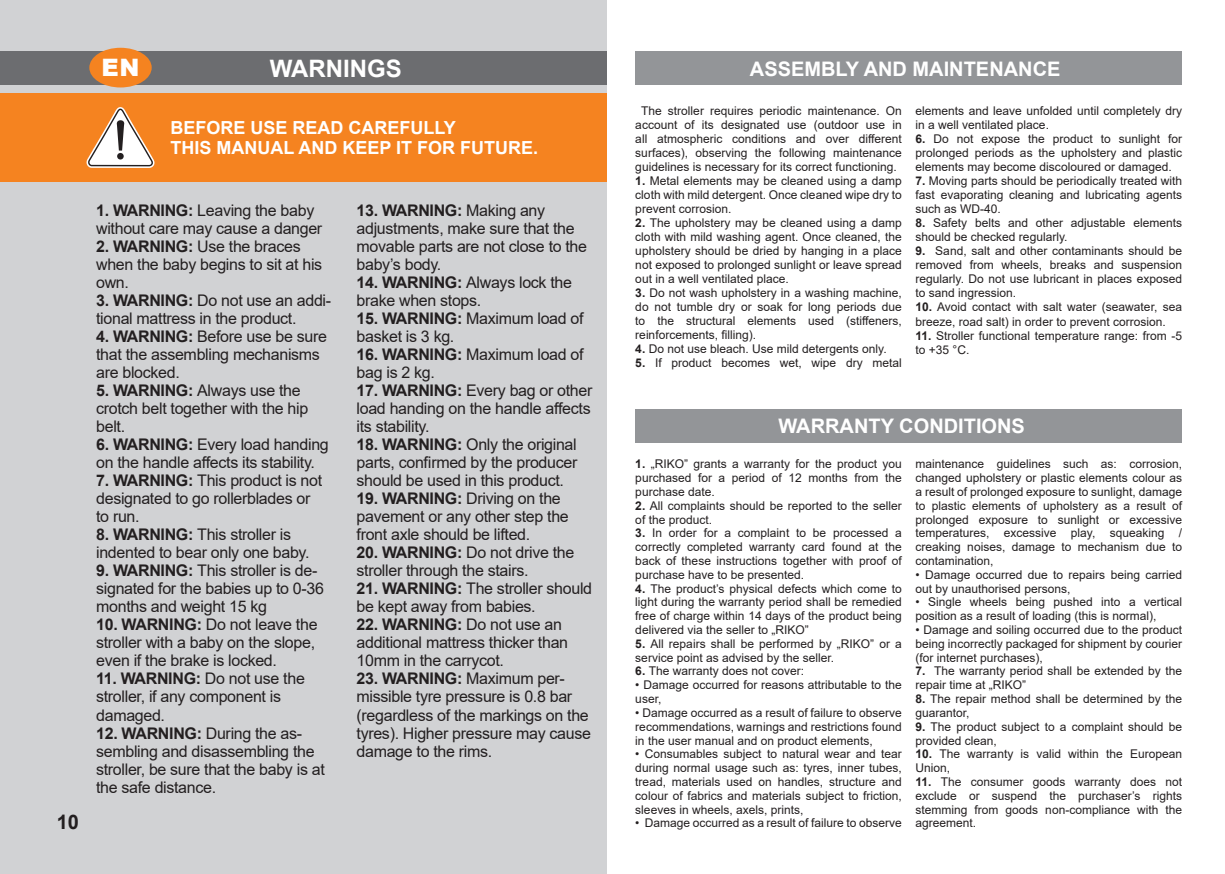
<style>
.page{position:relative;width:1225px;height:874px;background:#fff}
.page>*{position:absolute;margin:0;border:0;box-sizing:border-box;transform-origin:0 0}
.t1{font:700 24px "Arial";color:#fff}
.t2{font:900 24px "Arial";color:#fff}
.t3{font:700 20px "Arial";color:#fff}
.t4{font:700 20px "Arial";color:#231f20}
.t5{font:700 18px/20px "Arial";color:#fff}
.t6{font:16px/18px "Arial";letter-spacing:-.02em;color:#231f20}
.t7{font:12px/13.8px "Arial";color:#231f20;text-align:justify}
.s1{font-weight:700}
</style>
<div class="page">
<div style="left:0;top:0;width:607px;height:873px;background:#d1d2d4"></div>
<div style="left:0;top:93px;width:607px;height:89px;background:#f58320"></div>
<svg style="left:86px;top:107px;width:68px;height:61px"></svg>
<div style="left:0;top:52px;width:607px;height:33px;background:#6c6d70"></div>
<div style="left:89px;top:48px;width:63px;height:39px;background:#f58320;border-radius:50%"></div>
<div style="left:635px;top:52px;width:547px;height:33px;background:#939598"></div>
<div style="left:635px;top:409px;width:547px;height:33px;background:#939598"></div>
<h1 class="t2" style="left:101px;top:50px;width:40px">en</h1>
<h1 class="t1" style="left:270px;top:52px;width:133px">WARNINGS</h1>
<h3 class="t5" style="left:170px;top:118px;width:369px">BEFORE USE READ CAREFULLY<br>THIS MANUAL AND KEEP IT FOR FUTURE.</h3>
<h2 class="t4" style="left:57px;top:807px;width:24px">10</h2>
<h3 class="t6" style="left:96px;top:201px;width:228px"><span class="s1">1. WARNING:</span> Leaving the baby without care may cause a danger</h3>
<h3 class="t6" style="left:96px;top:237px;width:228px"><span class="s1">2. WARNING:</span> Use the braces when the baby begins to sit at his own.</h3>
<h3 class="t6" style="left:96px;top:291px;width:236px"><span class="s1">3. WARNING:</span> Do not use an addi&shy;tional mattress in the product.</h3>
<h3 class="t6" style="left:96px;top:327px;width:232px"><span class="s1">4. WARNING:</span> Before use be sure that the assembling mechanisms are blocked.</h3>
<h3 class="t6" style="left:96px;top:381px;width:214px"><span class="s1">5. WARNING:</span> Always use the crotch belt together with the hip belt.</h3>
<h3 class="t6" style="left:96px;top:435px;width:234px"><span class="s1">6. WARNING:</span> Every load handing on the handle affects its stability.</h3>
<h3 class="t6" style="left:96px;top:471px;width:228px"><span class="s1">7. WARNING:</span> This product is not designated to go rollerblades or to run.</h3>
<h3 class="t6" style="left:96px;top:525px;width:215px"><span class="s1">8. WARNING:</span> This stroller is indented to bear only one baby.</h3>
<h3 class="t6" style="left:96px;top:561px;width:229px"><span class="s1">9. WARNING:</span> This stroller is de&shy;signated for the babies up to 0-36 months and weight 15 kg</h3>
<h3 class="t6" style="left:96px;top:615px;width:223px"><span class="s1">10. WARNING:</span> Do not leave the stroller with a baby on the slope, even if the brake is locked.</h3>
<h3 class="t6" style="left:96px;top:669px;width:210px"><span class="s1">11. WARNING:</span> Do not use the stroller, if any component is damaged.</h3>
<h3 class="t6" style="left:96px;top:723px;width:230px"><span class="s1">12. WARNING:</span> During the as&shy;sembling and disassembling the stroller, be sure that the baby is at the safe distance.</h3>
<h3 class="t6" style="left:356px;top:201px;width:232px"><span class="s1">13. WARNING:</span> Making any adjustments, make sure that the movable parts are not close to the baby’s body.</h3>
<h3 class="t6" style="left:356px;top:273px;width:217px"><span class="s1">14. WARNING:</span> Always lock the brake when stops.</h3>
<h3 class="t6" style="left:356px;top:309px;width:228px"><span class="s1">15. WARNING:</span> Maximum load of basket is 3 kg.</h3>
<h3 class="t6" style="left:356px;top:345px;width:228px"><span class="s1">16. WARNING:</span> Maximum load of bag is 2 kg.</h3>
<h3 class="t6" style="left:356px;top:381px;width:237px;text-align:justify"><span class="s1">17. WARNING:</span> Every bag or other load handing on the handle affects its stability.</h3>
<h3 class="t6" style="left:356px;top:435px;width:222px;text-align:justify"><span class="s1">18. WARNING:</span> Only the original parts, confirmed by the producer should be used in this product.</h3>
<h3 class="t6" style="left:356px;top:489px;width:214px"><span class="s1">19. WARNING:</span> Driving on the pavement or any other step the front axle should be lifted.</h3>
<h3 class="t6" style="left:356px;top:543px;width:219px"><span class="s1">20. WARNING:</span> Do not drive the stroller through the stairs.</h3>
<h3 class="t6" style="left:356px;top:579px;width:237px"><span class="s1">21. WARNING:</span> The stroller should be kept away from babies.</h3>
<h3 class="t6" style="left:356px;top:615px;width:213px"><span class="s1">22. WARNING:</span> Do not use an additional mattress thicker than<br>10mm in the carrycot.</h3>
<h3 class="t6" style="left:356px;top:669px;width:236px"><span class="s1">23. WARNING:</span> Maximum per&shy;missible tyre pressure is 0.8 bar (regardless of the markings on the tyres). Higher pressure may cause damage to the rims.</h3>
<h2 class="t3" style="left:750px;top:54px;width:312px">ASSEMBLY AND MAINTENANCE</h2>
<p class="t7" style="left:635px;top:104px;width:268px;text-align:center">The stroller requires periodic maintenance. On account of its designated use (outdoor use in all atmospheric conditions and over different surfaces), observing the following maintenance guidelines is necessary for its correct functioning.</p>
<p class="t7" style="left:635px;top:174px;width:268px"><span class="s1">1.</span> Metal elements may be cleaned using a damp cloth with mild detergent. Once cleaned wipe dry to prevent corrosion.</p>
<p class="t7" style="left:635px;top:216px;width:268px"><span class="s1">2.</span> The upholstery may be cleaned using a damp cloth with mild washing agent. Once cleaned, the upholstery should be dried by hanging in a place not exposed to prolonged sunlight or leave spread out in a well ventilated place.</p>
<p class="t7" style="left:635px;top:286px;width:268px"><span class="s1">3.</span> Do not wash upholstery in a washing machine, do not tumble dry or soak for long periods due to the structural elements used (stiffeners, reinforcements, filling).</p>
<p class="t7" style="left:635px;top:342px;width:253px"><span class="s1">4.</span> Do not use bleach. Use mild detergents only.</p>
<p class="t7" style="left:635px;top:356px;width:268px"><span class="s1">5.</span> If product becomes wet, wipe dry metal</p>
<p class="t7" style="left:915px;top:104px;width:268px">elements and leave unfolded until completely dry in a well ventilated place.</p>
<p class="t7" style="left:915px;top:132px;width:268px"><span class="s1">6.</span> Do not expose the product to sunlight for prolonged periods as the upholstery and plastic elements may become discoloured or damaged.</p>
<p class="t7" style="left:915px;top:174px;width:268px"><span class="s1">7.</span> Moving parts should be periodically treated with fast evaporating cleaning and lubricating agents such as WD-40.</p>
<p class="t7" style="left:915px;top:216px;width:268px"><span class="s1">8.</span> Safety belts and other adjustable elements should be checked regularly.</p>
<p class="t7" style="left:915px;top:244px;width:268px"><span class="s1">9.</span> Sand, salt and other contaminants should be removed from wheels, breaks and suspension regularly. Do not use lubricant in places exposed to sand ingression.</p>
<p class="t7" style="left:915px;top:300px;width:268px"><span class="s1">10.</span> Avoid contact with salt water (seawater, sea breeze, road salt) in order to prevent corrosion.</p>
<p class="t7" style="left:915px;top:328px;width:268px"><span class="s1">11.</span> Stroller functional temperature range: from -5 to +35 °C.</p>
<h2 class="t3" style="left:778px;top:412px;width:248px">WARRANTY CONDITIONS</h2>
<p class="t7" style="left:635px;top:457px;width:268px"><span class="s1">1.</span> „RIKO” grants a warranty for the product you purchased for a period of 12 months from the purchase date.</p>
<p class="t7" style="left:635px;top:498px;width:268px"><span class="s1">2.</span> All complaints should be reported to the seller of the product.</p>
<p class="t7" style="left:635px;top:526px;width:268px"><span class="s1">3.</span> In order for a complaint to be processed a correctly completed warranty card found at the back of these instructions together with proof of purchase have to be presented.</p>
<p class="t7" style="left:635px;top:581px;width:268px"><span class="s1">4.</span> The product’s physical defects which come to light during the warranty period shall be remedied free of charge within 14 days of the product being delivered via the seller to „RIKO”</p>
<p class="t7" style="left:635px;top:636px;width:268px"><span class="s1">5.</span> All repairs shall be performed by „RIKO” or a service point as advised by the seller.</p>
<p class="t7" style="left:635px;top:664px;width:170px"><span class="s1">6.</span> The warranty does not cover:</p>
<p class="t7" style="left:635px;top:677px;width:268px">• Damage occurred for reasons attributable to the user,</p>
<p class="t7" style="left:635px;top:705px;width:268px">• Damage occurred as a result of failure to observe recommendations, warnings and restrictions found in the user manual and on product elements,</p>
<p class="t7" style="left:635px;top:746px;width:268px">• Consumables subject to natural wear and tear during normal usage such as: tyres, inner tubes, tread, materials used on handles, structure and colour of fabrics and materials subject to friction, sleeves in wheels, axels, prints,</p>
<p class="t7" style="left:635px;top:815px;width:268px">• Damage occurred as a result of failure to observe</p>
<p class="t7" style="left:915px;top:457px;width:268px">maintenance guidelines such as: corrosion, changed upholstery or plastic elements colour as a result of prolonged exposure to sunlight, damage to plastic elements of upholstery as a result of prolonged exposure to sunlight or excessive temperatures, excessive play, squeaking / creaking noises, damage to mechanism due to contamination,</p>
<p class="t7" style="left:915px;top:567px;width:268px">• Damage occurred due to repairs being carried out by unauthorised persons,</p>
<p class="t7" style="left:915px;top:595px;width:268px">• Single wheels being pushed into a vertical position as a result of loading (this is normal),</p>
<p class="t7" style="left:915px;top:622px;width:268px">• Damage and soiling occurred due to the product being incorrectly packaged for shipment by courier (for internet purchases),</p>
<p class="t7" style="left:915px;top:664px;width:268px"><span class="s1">7.</span> The warranty period shall be extended by the repair time at „RIKO”</p>
<p class="t7" style="left:915px;top:691px;width:268px"><span class="s1">8.</span> The repair method shall be determined by the guarantor,</p>
<p class="t7" style="left:915px;top:719px;width:268px"><span class="s1">9.</span> The product subject to a complaint should be provided clean,</p>
<p class="t7" style="left:915px;top:746px;width:268px"><span class="s1">10.</span> The warranty is valid within the European<br>Union,</p>
<p class="t7" style="left:915px;top:774px;width:268px"><span class="s1">11.</span> The consumer goods warranty does not exclude or suspend the purchaser’s rights stemming from goods non-compliance with the agreement.</p>
</div>
